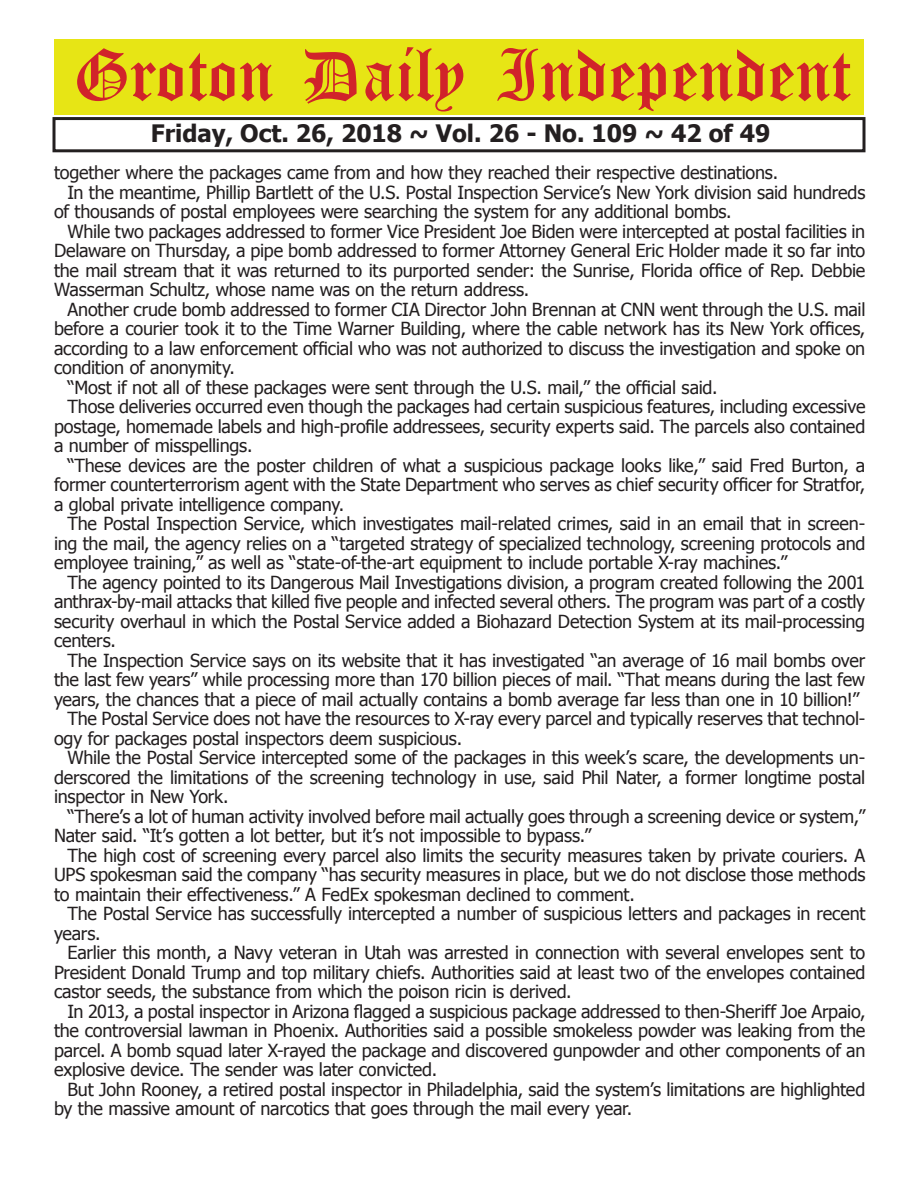
<style>
.page{position:relative;width:918px;height:1188px;background:#fff}
.page>*{position:absolute;margin:0;border:0;box-sizing:border-box;transform-origin:0 0}
.t1{font:54px "Old English Five";color:#d1232a}
.t2{font:700 24px "Tahoma";color:#231f20}
.t3{font:18px "Tahoma";letter-spacing:-.01em;color:#231f20}
</style>
<div class="page">
<div style="left:52px;top:117px;width:814px;height:35px;border:3px solid #231f20"></div>
<div style="left:54px;top:40px;width:810px;height:75px;background:#e7e515"></div>
<h1 class="t1" style="left:73px;top:50px;width:779px">Groton Daily Independent</h1>
<h2 class="t2" style="left:151px;top:116px;width:621px">Friday, Oct. 26, 2018 ~ Vol. 26 - No. 109 ~ 42 of 49</h2>
<p class="t3" style="left:54px;top:161px;width:726px">together where the packages came from and how they reached their respective destinations.</p>
<p class="t3" style="left:68px;top:180px;width:799px">In the meantime, Phillip Bartlett of the U.S. Postal Inspection Service’s New York division said hundreds</p>
<p class="t3" style="left:54px;top:200px;width:679px">of thousands of postal employees were searching the system for any additional bombs.</p>
<p class="t3" style="left:68px;top:219px;width:799px">While two packages addressed to former Vice President Joe Biden were intercepted at postal facilities in</p>
<p class="t3" style="left:54px;top:239px;width:813px">Delaware on Thursday, a pipe bomb addressed to former Attorney General Eric Holder made it so far into</p>
<p class="t3" style="left:54px;top:258px;width:813px">the mail stream that it was returned to its purported sender: the Sunrise, Florida office of Rep. Debbie</p>
<p class="t3" style="left:54px;top:278px;width:477px">Wasserman Schultz, whose name was on the return address.</p>
<p class="t3" style="left:68px;top:297px;width:799px">Another crude bomb addressed to former CIA Director John Brennan at CNN went through the U.S. mail</p>
<p class="t3" style="left:54px;top:317px;width:813px">before a courier took it to the Time Warner Building, where the cable network has its New York offices,</p>
<p class="t3" style="left:54px;top:336px;width:813px">according to a law enforcement official who was not authorized to discuss the investigation and spoke on</p>
<p class="t3" style="left:54px;top:356px;width:182px">condition of anonymity.</p>
<p class="t3" style="left:68px;top:375px;width:651px">“Most if not all of these packages were sent through the U.S. mail,” the official said.</p>
<p class="t3" style="left:68px;top:395px;width:799px">Those deliveries occurred even though the packages had certain suspicious features, including excessive</p>
<p class="t3" style="left:54px;top:414px;width:813px">postage, homemade labels and high-profile addressees, security experts said. The parcels also contained</p>
<p class="t3" style="left:54px;top:434px;width:200px">a number of misspellings.</p>
<p class="t3" style="left:68px;top:453px;width:799px">“These devices are the poster children of what a suspicious package looks like,” said Fred Burton, a</p>
<p class="t3" style="left:54px;top:473px;width:813px">former counterterrorism agent with the State Department who serves as chief security officer for Stratfor,</p>
<p class="t3" style="left:54px;top:492px;width:292px">a global private intelligence company.</p>
<p class="t3" style="left:68px;top:512px;width:799px">The Postal Inspection Service, which investigates mail-related crimes, said in an email that in screen-</p>
<p class="t3" style="left:54px;top:531px;width:813px">ing the mail, the agency relies on a “targeted strategy of specialized technology, screening protocols and</p>
<p class="t3" style="left:54px;top:551px;width:735px">employee training,” as well as “state-of-the-art equipment to include portable X-ray machines.”</p>
<p class="t3" style="left:68px;top:570px;width:799px">The agency pointed to its Dangerous Mail Investigations division, a program created following the 2001</p>
<p class="t3" style="left:54px;top:590px;width:813px">anthrax-by-mail attacks that killed five people and infected several others. The program was part of a costly</p>
<p class="t3" style="left:54px;top:609px;width:813px">security overhaul in which the Postal Service added a Biohazard Detection System at its mail-processing</p>
<p class="t3" style="left:54px;top:629px;width:64px">centers.</p>
<p class="t3" style="left:68px;top:648px;width:799px">The Inspection Service says on its website that it has investigated “an average of 16 mail bombs over</p>
<p class="t3" style="left:54px;top:668px;width:813px">the last few years” while processing more than 170 billion pieces of mail. “That means during the last few</p>
<p class="t3" style="left:54px;top:687px;width:807px">years, the chances that a piece of mail actually contains a bomb average far less than one in 10 billion!”</p>
<p class="t3" style="left:68px;top:707px;width:799px">The Postal Service does not have the resources to X-ray every parcel and typically reserves that technol-</p>
<p class="t3" style="left:54px;top:726px;width:410px">ogy for packages postal inspectors deem suspicious.</p>
<p class="t3" style="left:68px;top:746px;width:799px">While the Postal Service intercepted some of the packages in this week’s scare, the developments un-</p>
<p class="t3" style="left:54px;top:765px;width:813px">derscored the limitations of the screening technology in use, said Phil Nater, a former longtime postal</p>
<p class="t3" style="left:54px;top:784px;width:176px">inspector in New York.</p>
<p class="t3" style="left:68px;top:804px;width:799px">“There’s a lot of human activity involved before mail actually goes through a screening device or system,”</p>
<p class="t3" style="left:54px;top:823px;width:539px">Nater said. “It’s gotten a lot better, but it’s not impossible to bypass.”</p>
<p class="t3" style="left:68px;top:843px;width:799px">The high cost of screening every parcel also limits the security measures taken by private couriers. A</p>
<p class="t3" style="left:54px;top:862px;width:813px">UPS spokesman said the company “has security measures in place, but we do not disclose those methods</p>
<p class="t3" style="left:54px;top:882px;width:582px">to maintain their effectiveness.” A FedEx spokesman declined to comment.</p>
<p class="t3" style="left:68px;top:901px;width:799px">The Postal Service has successfully intercepted a number of suspicious letters and packages in recent</p>
<p class="t3" style="left:54px;top:921px;width:48px">years.</p>
<p class="t3" style="left:68px;top:940px;width:799px">Earlier this month, a Navy veteran in Utah was arrested in connection with several envelopes sent to</p>
<p class="t3" style="left:54px;top:960px;width:813px">President Donald Trump and top military chiefs. Authorities said at least two of the envelopes contained</p>
<p class="t3" style="left:54px;top:979px;width:519px">castor seeds, the substance from which the poison ricin is derived.</p>
<p class="t3" style="left:68px;top:999px;width:799px">In 2013, a postal inspector in Arizona flagged a suspicious package addressed to then-Sheriff Joe Arpaio,</p>
<p class="t3" style="left:54px;top:1018px;width:813px">the controversial lawman in Phoenix. Authorities said a possible smokeless powder was leaking from the</p>
<p class="t3" style="left:54px;top:1038px;width:813px">parcel. A bomb squad later X-rayed the package and discovered gunpowder and other components of an</p>
<p class="t3" style="left:54px;top:1057px;width:385px">explosive device. The sender was later convicted.</p>
<p class="t3" style="left:68px;top:1077px;width:799px">But John Rooney, a retired postal inspector in Philadelphia, said the system’s limitations are highlighted</p>
<p class="t3" style="left:54px;top:1096px;width:580px">by the massive amount of narcotics that goes through the mail every year.</p>
</div>
